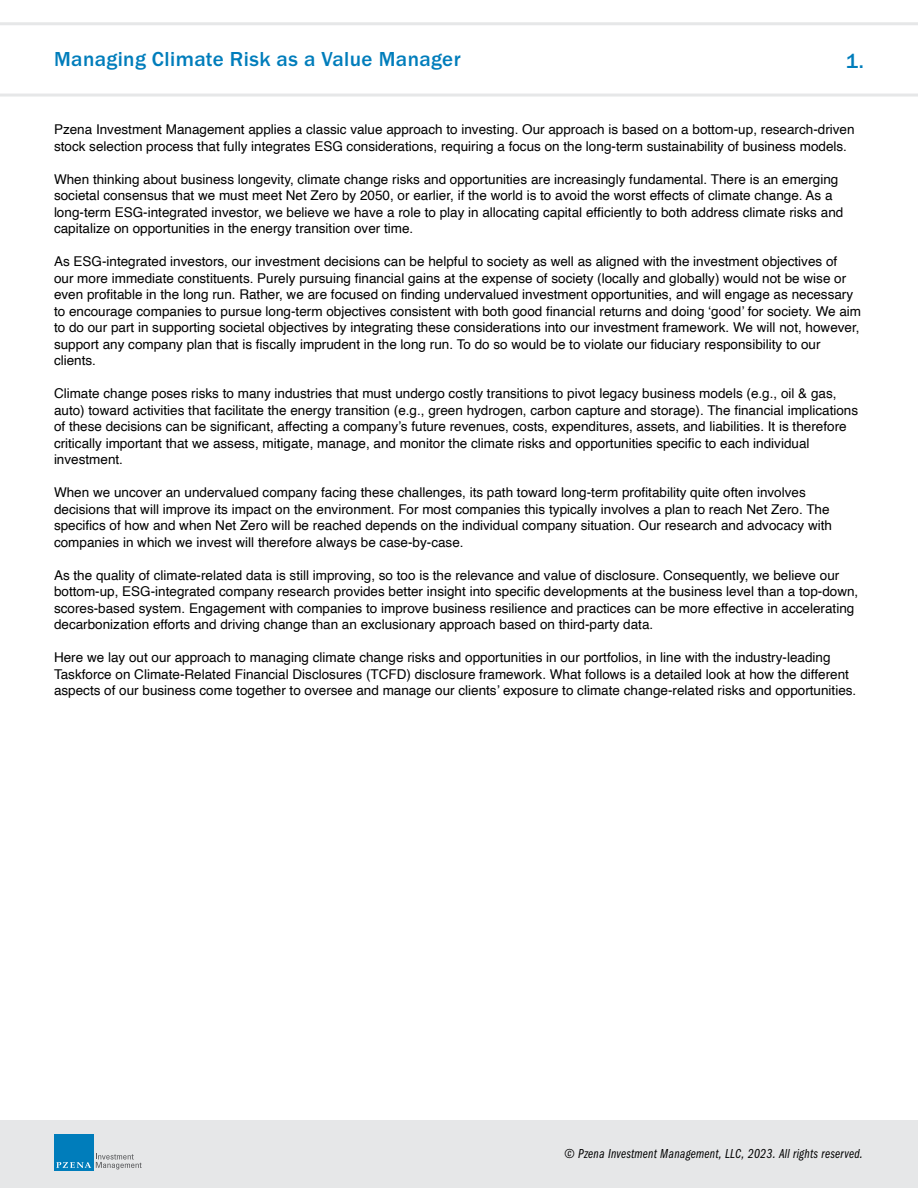
<style>
.page{position:relative;width:918px;height:1188px;background:#fff}
.page>*{position:absolute;margin:0;border:0;box-sizing:border-box;transform-origin:0 0}
.t1{font:500 21px "Franklin Gothic URW";letter-spacing:.02em;color:#007dbb}
.t2{font:13.5px/16.5px "Helvetica";color:#000}
.t3{font:13.5px "Franklin Gothic URW Com Boo Ita";letter-spacing:.02em;color:#000}
</style>
<div class="page">
<div style="left:0;top:1120px;width:918px;height:68px;background:#e6e7e8"></div>
<div style="left:54px;top:1134px;width:39px;height:37px;background:#007dbb"></div>
<svg style="left:56px;top:1154px;width:85px;height:15px"></svg>
<svg style="left:0;top:22px;width:918px;height:75px"></svg>
<h1 class="t1" style="left:54px;top:46px;width:408px">Managing Climate Risk as a Value Manager</h1>
<h1 class="t1" style="left:846px;top:48px;width:20px">1.</h1>
<p class="t2" style="left:54px;top:122px;width:802px">Pzena Investment Management applies a classic value approach to investing. Our approach is based on a bottom-up, research-driven stock selection process that fully integrates ESG considerations, requiring a focus on the long-term sustainability of business models.</p>
<p class="t2" style="left:54px;top:171px;width:791px">When thinking about business longevity, climate change risks and opportunities are increasingly fundamental. There is an emerging societal consensus that we must meet Net Zero by 2050, or earlier, if the world is to avoid the worst effects of climate change. As a long-term ESG-integrated investor, we believe we have a role to play in allocating capital efficiently to both address climate risks and capitalize on opportunities in the energy transition over time.</p>
<p class="t2" style="left:54px;top:254px;width:809px">As ESG-integrated investors, our investment decisions can be helpful to society as well as aligned with the investment objectives of<br>our more immediate constituents. Purely pursuing financial gains at the expense of society (locally and globally) would not be wise or even profitable in the long run. Rather, we are focused on finding undervalued investment opportunities, and will engage as necessary to encourage companies to pursue long-term objectives consistent with both good financial returns and doing ‘good’ for society. We aim to do our part in supporting societal objectives by integrating these considerations into our investment framework. We will not, however, support any company plan that is fiscally imprudent in the long run. To do so would be to violate our fiduciary responsibility to our clients.</p>
<p class="t2" style="left:54px;top:386px;width:806px">Climate change poses risks to many industries that must undergo costly transitions to pivot legacy business models (e.g., oil &amp; gas, auto) toward activities that facilitate the energy transition (e.g., green hydrogen, carbon capture and storage). The financial implications of these decisions can be significant, affecting a company’s future revenues, costs, expenditures, assets, and liabilities. It is therefore critically important that we assess, mitigate, manage, and monitor the climate risks and opportunities specific to each individual investment.</p>
<p class="t2" style="left:54px;top:485px;width:780px">When we uncover an undervalued company facing these challenges, its path toward long-term profitability quite often involves decisions that will improve its impact on the environment. For most companies this typically involves a plan to reach Net Zero. The specifics of how and when Net Zero will be reached depends on the individual company situation. Our research and advocacy with companies in which we invest will therefore always be case-by-case.</p>
<p class="t2" style="left:54px;top:567px;width:806px">As the quality of climate-related data is still improving, so too is the relevance and value of disclosure. Consequently, we believe our bottom-up, ESG-integrated company research provides better insight into specific developments at the business level than a top-down, scores-based system. Engagement with companies to improve business resilience and practices can be more effective in accelerating decarbonization efforts and driving change than an exclusionary approach based on third-party data.</p>
<p class="t2" style="left:54px;top:650px;width:804px">Here we lay out our approach to managing climate change risks and opportunities in our portfolios, in line with the industry-leading<br>Taskforce on Climate-Related Financial Disclosures (TCFD) disclosure framework. What follows is a detailed look at how the different aspects of our business come together to oversee and manage our clients’ exposure to climate change-related risks and opportunities.</p>
<p class="t3" style="left:564px;top:1146px;width:300px">© Pzena Investment Management, LLC, 2023. All rights reserved.</p>
</div>
